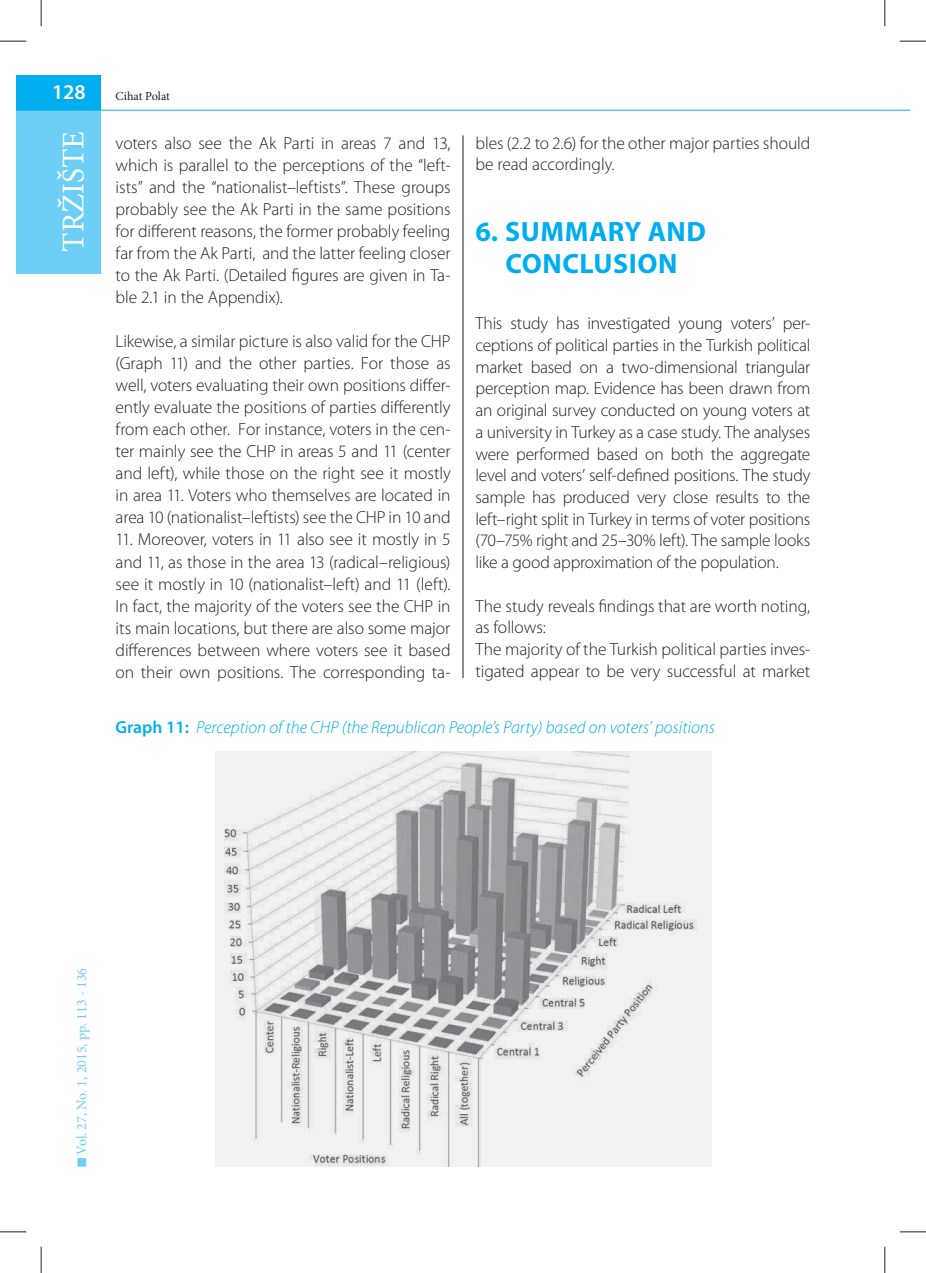
<style>
.page{position:relative;width:926px;height:1273px;background:#fff}
.page>*{position:absolute;margin:0;border:0;box-sizing:border-box;transform-origin:0 0}
.t1{font:31.5px "Minion Pro";color:#fff}
.t2{font:700 28px/31.5px "Myriad Pro";letter-spacing:.02em;color:#00aeef;text-align:center}
.t3{font:600 21px "Myriad Pro";color:#fff}
.t4{font:300 17.5px/22.1px "Myriad Pro";letter-spacing:-.005em;color:#231f20;text-align:justify}
.t5{font:italic 300 17.5px "Myriad Pro";color:#00aeef}
.t6{font:14px "Minion Pro";color:#6dcff6}
.t7{font:12.25px "Minion Pro";letter-spacing:-.005em;color:#231f20}
.s1{font-weight:600;font-style:normal}
</style>
<div class="page">
<div style="left:16px;top:101px;width:85px;height:173px;background:#6dcff6"></div>
<hr style="left:16px;top:110px;width:868px;height:1px;background:#00aeef">
<svg style="left:884px;top:110px;width:25px;height:1px"></svg>
<div style="left:16px;top:75px;width:85px;height:35px;background:#00aeef"></div>
<hr style="left:462px;top:135px;width:1px;height:1032px;background:#231f20">
<div style="left:456px;top:678px;width:12px;height:507px;background:#fff"></div>
<img style="left:215px;top:751px;width:496px;height:416px">
<svg style="left:0;top:41px;width:26px;height:1px"></svg>
<svg style="left:899px;top:41px;width:27px;height:1px"></svg>
<svg style="left:0;top:1231px;width:26px;height:1px"></svg>
<svg style="left:899px;top:1231px;width:27px;height:1px"></svg>
<svg style="left:41px;top:0;width:1px;height:26px"></svg>
<svg style="left:41px;top:1247px;width:1px;height:26px"></svg>
<svg style="left:884px;top:0;width:1px;height:26px"></svg>
<svg style="left:884px;top:1247px;width:1px;height:26px"></svg>
<p class="t3" style="left:52px;top:84px;width:35px">128</p>
<p class="t7" style="left:116px;top:91px;width:56px">Cihat Polat</p>
<h1 class="t1" style="left:61px;top:252px;width:122px;rotate:-90deg">TRŽIŠTE</h1>
<p class="t4" style="left:116px;top:133px;width:336px">voters also see the Ak Parti in areas 7 and 13, which is parallel to the perceptions of the “left&shy;ists” and the “nationalist–leftists”. These groups probably see the Ak Parti in the same positions for different reasons, the former probably feeling far from the Ak Parti, and the latter feeling closer to the Ak Parti. (Detailed figures are given in Ta&shy;ble 2.1 in the Appendix).</p>
<p class="t4" style="left:116px;top:332px;width:337px">Likewise, a similar picture is also valid for the CHP (Graph 11) and the other parties. For those as well, voters evaluating their own positions differ&shy;ently evaluate the positions of parties differently from each other. For instance, voters in the cen&shy;ter mainly see the CHP in areas 5 and 11 (center and left), while those on the right see it mostly in area 11. Voters who themselves are located in area 10 (nationalist–leftists) see the CHP in 10 and</p>
<p class="t4" style="left:116px;top:530px;width:336px">11. Moreover, voters in 11 also see it mostly in 5 and 11, as those in the area 13 (radical–religious) see it mostly in 10 (nationalist–left) and 11 (left).<br>In fact, the majority of the voters see the CHP in its main locations, but there are also some major differences between where voters see it based on their own positions. The corresponding ta-</p>
<p class="t4" style="left:475px;top:134px;width:336px">bles (2.2 to 2.6) for the other major parties should be read accordingly.</p>
<h2 class="t2" style="left:475px;top:219px;width:232px">6. SUMMARY AND<br>CONCLUSION</h2>
<p class="t4" style="left:475px;top:314px;width:336px">This study has investigated young voters’ per&shy;ceptions of political parties in the Turkish political market based on a two-dimensional triangular perception map. Evidence has been drawn from an original survey conducted on young voters at a university in Turkey as a case study. The analyses were performed based on both the aggregate level and voters’ self-defined positions. The study sample has produced very close results to the left–right split in Turkey in terms of voter positions (70–75% right and 25–30% left). The sample looks like a good approximation of the population.</p>
<p class="t4" style="left:475px;top:596px;width:336px;text-align:left">The study reveals findings that are worth noting, as follows:<br>The majority of the Turkish political parties inves&shy;tigated appear to be very successful at market</p>
<p class="t5" style="left:116px;top:721px;width:601px"><span class="s1">Graph 11:</span> Perception of the CHP (the Republican People’s Party) based on voters’ positions</p>
<p class="t6" style="left:76px;top:1167px;width:201px;rotate:-90deg">■ Vol. 27, No. 1, 2015, pp. 113 - 136</p>
</div>
